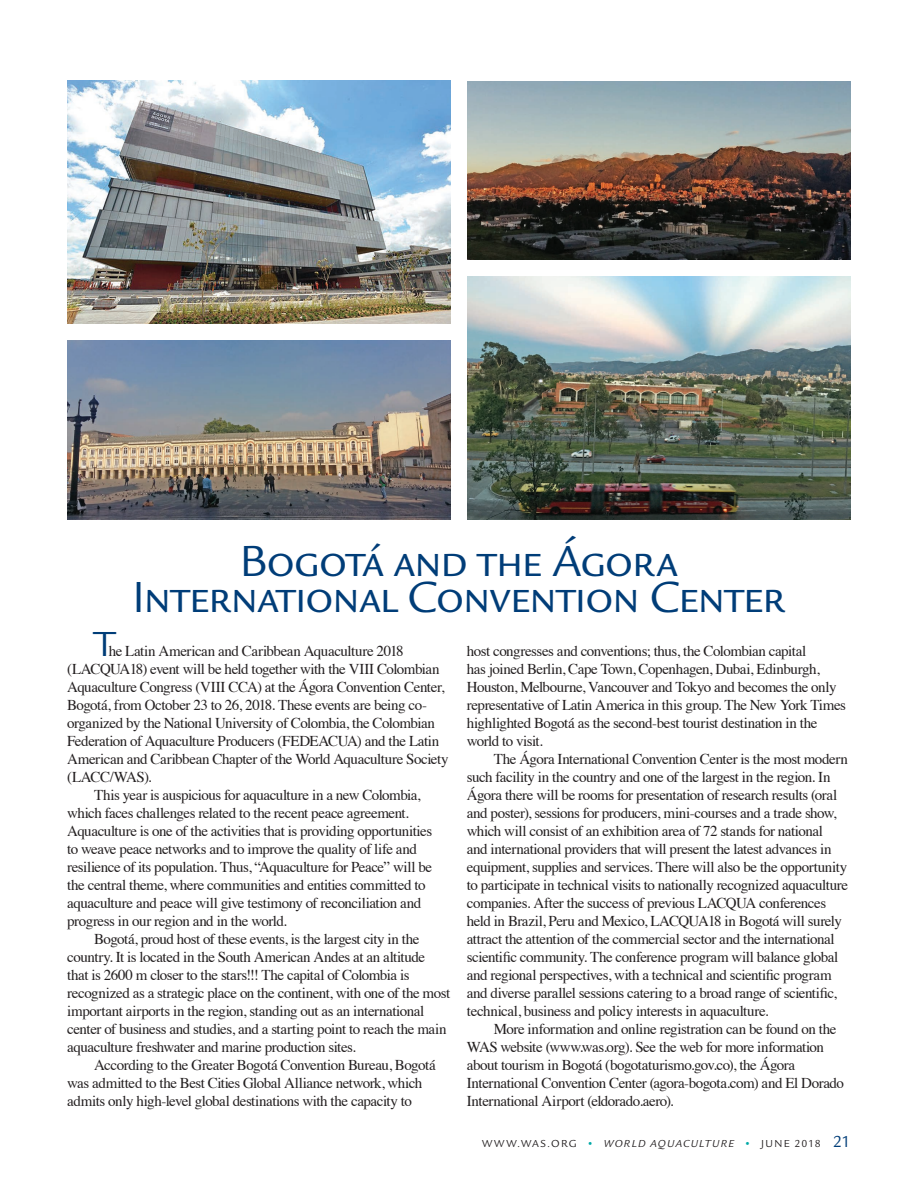
<style>
.page{position:relative;width:918px;height:1188px;background:#fff}
.page>*{position:absolute;margin:0;border:0;box-sizing:border-box;transform-origin:0 0}
.headline{font:45px "Legacy Sans SC";letter-spacing:-.03em;color:#003d78}
.t1{font:36px "Legacy Sans SC";color:#003d78}
.t2{font:15px/18px "Times";letter-spacing:-.03em;color:#231f20}
.t3{font:10.5px "Legacy Sans";letter-spacing:.12em;color:#231f20}
.s1{color:#00a9a7}
.s2{font-style:italic}
.s3{font-size:16.5px;color:#003d78}
</style>
<div class="page">
<img style="left:68px;top:81px;width:383px;height:243px">
<img style="left:467px;top:277px;width:383px;height:243px">
<img style="left:68px;top:340px;width:383px;height:179px">
<img style="left:467px;top:81px;width:383px;height:178px">
<p class="headline" style="left:239px;top:534px;width:440px">Bogotá and the Ágora</p>
<p class="headline" style="left:132px;top:570px;width:655px">International Convention Center</p>
<p class="t2" style="left:467px;top:641px;width:381px">host congresses and conventions; thus, the Colombian capital<br>has joined Berlin, Cape Town, Copenhagen, Dubai, Edinburgh, Houston, Melbourne, Vancouver and Tokyo and becomes the only representative of Latin America in this group. The New York Times highlighted Bogotá as the second-best tourist destination in the world to visit.</p>
<p class="t2" style="left:467px;top:749px;width:383px;text-indent:27px">The Ágora International Convention Center is the most modern such facility in the country and one of the largest in the region. In Ágora there will be rooms for presentation of research results (oral and poster), sessions for producers, mini-courses and a trade show, which will consist of an exhibition area of 72 stands for national<br>and international providers that will present the latest advances in equipment, supplies and services. There will also be the opportunity to participate in technical visits to nationally recognized aquaculture companies. After the success of previous LACQUA conferences held in Brazil, Peru and Mexico, LACQUA18 in Bogotá will surely attract the attention of the commercial sector and the international scientific community. The conference program will balance global and regional perspectives, with a technical and scientific program and diverse parallel sessions catering to a broad range of scientific, technical, business and policy interests in aquaculture.</p>
<p class="t2" style="left:467px;top:1019px;width:379px;text-indent:27px">More information and online registration can be found on the WAS website (www.was.org). See the web for more information about tourism in Bogotá (bogotaturismo.gov.co), the Ágora International Convention Center (agora-bogota.com) and El Dorado International Airport (eldorado.aero).</p>
<p class="t1" style="left:94px;top:623px;width:23px">T</p>
<p class="t2" style="left:67px;top:641px;width:383px;text-indent:42px">he Latin American and Caribbean Aquaculture 2018 (LACQUA18) event will be held together with the VIII Colombian Aquaculture Congress (VIII CCA) at the Ágora Convention Center, Bogotá, from October 23 to 26, 2018. These events are being co&shy;organized by the National University of Colombia, the Colombian Federation of Aquaculture Producers (FEDEACUA) and the Latin American and Caribbean Chapter of the World Aquaculture Society (LACC/WAS).</p>
<p class="t2" style="left:67px;top:785px;width:367px;text-indent:27px">This year is auspicious for aquaculture in a new Colombia, which faces challenges related to the recent peace agreement.<br>Aquaculture is one of the activities that is providing opportunities to weave peace networks and to improve the quality of life and resilience of its population. Thus, “Aquaculture for Peace” will be the central theme, where communities and entities committed to aquaculture and peace will give testimony of reconciliation and progress in our region and in the world.</p>
<p class="t2" style="left:67px;top:929px;width:385px;text-indent:27px">Bogotá, proud host of these events, is the largest city in the country. It is located in the South American Andes at an altitude that is 2600 m closer to the stars!!! The capital of Colombia is recognized as a strategic place on the continent, with one of the most important airports in the region, standing out as an international center of business and studies, and a starting point to reach the main aquaculture freshwater and marine production sites.</p>
<p class="t2" style="left:67px;top:1055px;width:370px;text-indent:27px">According to the Greater Bogotá Convention Bureau, Bogotá was admitted to the Best Cities Global Alliance network, which admits only high-level global destinations with the capacity to</p>
<p class="t3" style="left:482px;top:1137px;width:370px">WWW.WAS.ORG <span class="s1">•</span> <span class="s2">WORLD AQUACULTURE</span> <span class="s1">•</span> JUNE 2018 <span class="s3">21</span></p>
</div>
